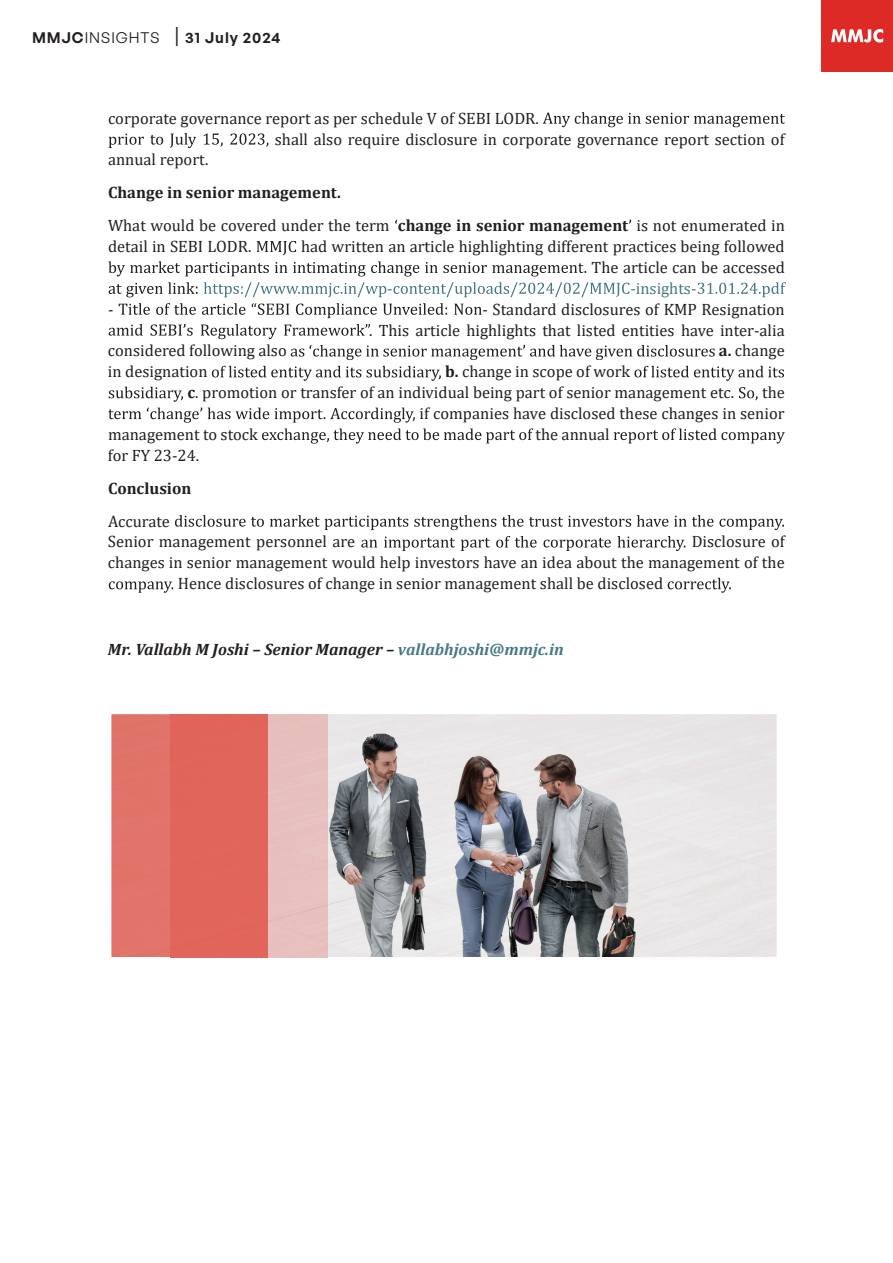
<style>
.page{position:relative;width:893px;height:1263px;background:#fff}
.page>*{position:absolute;margin:0;border:0;box-sizing:border-box;transform-origin:0 0}
.t1{font:16.5px/20.9px "Cambria";color:#231f20;text-align:right}
.t2{font:700 16.5px/32.8px "Cambria";color:#231f20}
.t3{font:italic 700 16.5px "Cambria";color:#231f20}
.t4{font:16.5px "Cambria";color:#467887}
.t5{font:600 15px "General Sans";letter-spacing:.06em;color:#231f20}
.s1{font-weight:400}
.s2{font-weight:400;font-size:21px}
.s3{font-weight:700}
.s4{color:#467887}
</style>
<div class="page">
<svg style="left:543px;top:112px;width:242px;height:15px"></svg>
<svg style="left:109px;top:133px;width:114px;height:15px"></svg>
<svg style="left:230px;top:133px;width:38px;height:14px"></svg>
<svg style="left:257px;top:241px;width:39px;height:14px"></svg>
<svg style="left:108px;top:261px;width:478px;height:15px"></svg>
<svg style="left:109px;top:282px;width:89px;height:15px"></svg>
<svg style="left:204px;top:282px;width:182px;height:15px"></svg>
<svg style="left:393px;top:282px;width:236px;height:15px"></svg>
<svg style="left:698px;top:282px;width:88px;height:15px"></svg>
<svg style="left:119px;top:303px;width:363px;height:15px"></svg>
<svg style="left:109px;top:324px;width:261px;height:15px"></svg>
<svg style="left:291px;top:345px;width:424px;height:15px"></svg>
<svg style="left:212px;top:366px;width:229px;height:15px"></svg>
<svg style="left:635px;top:366px;width:149px;height:15px"></svg>
<svg style="left:739px;top:387px;width:19px;height:13px"></svg>
<svg style="left:108px;top:387px;width:425px;height:57px"></svg>
<svg style="left:614px;top:428px;width:171px;height:15px"></svg>
<svg style="left:175px;top:515px;width:609px;height:15px"></svg>
<svg style="left:361px;top:536px;width:324px;height:15px"></svg>
<svg style="left:109px;top:581px;width:64px;height:12px"></svg>
<svg style="left:668px;top:578px;width:63px;height:15px"></svg>
<div style="left:821px;top:0;width:72px;height:72px;background:#de2a26"></div>
<svg style="left:831px;top:29px;width:52px;height:14px"></svg>
<img style="left:327px;top:714px;width:450px;height:243px">
<div style="left:111px;top:714px;width:60px;height:243px;background:#e1736a"></div>
<img style="left:171px;top:714px;width:156px;height:243px">
<p class="t5" style="left:32px;top:28px;width:250px">MMJC<span class="s1">INSIGHTS</span> <span class="s2">|</span> 31 July 2024</p>
<p class="t1" style="left:108px;top:108px;width:432px">corporate governance report as per schedule V of SEBI LODR.</p>
<p class="t1" style="left:275px;top:128px;width:511px">shall also require disclosure in corporate governance report section of</p>
<p class="t1" style="left:108px;top:149px;width:102px">annual report.</p>
<p class="t2" style="left:108px;top:176px;width:678px">Change in senior management.<br><span class="s1">What would be covered under the term</span> change in senior management <span class="s1">is not enumerated in</span></p>
<p class="t1" style="left:108px;top:236px;width:145px">detail in SEBI LODR.</p>
<p class="t1" style="left:301px;top:236px;width:485px">had written an article highlighting different practices being followed<br>The article can be accessed</p>
<p class="t4" style="left:387px;top:278px;width:7px">-</p>
<p class="t4" style="left:630px;top:278px;width:68px">-insights-</p>
<p class="t1" style="left:108px;top:299px;width:7px">-</p>
<p class="t1" style="left:369px;top:299px;width:417px">- Standard disclosures of KMP Resignation<br>. This article highlights that listed entities have inter-alia</p>
<p class="t1" style="left:108px;top:340px;width:180px">considered following also</p>
<p class="t1" style="left:719px;top:340px;width:67px"><span class="s3">a.</span> change</p>
<p class="t1" style="left:108px;top:361px;width:101px">in designation</p>
<p class="t1" style="left:188px;top:361px;width:548px;text-align:left;text-indent:258px"><span class="s3">b.</span> change in scope of work<br><span class="s3">c</span>. promotion or transfer of an individual being part of senior management etc.</p>
<p class="t1" style="left:420px;top:382px;width:367px">the<br>if companies have disclosed these changes in senior</p>
<p class="t1" style="left:108px;top:424px;width:151px">management to stock</p>
<p class="t1" style="left:535px;top:424px;width:76px">the annual</p>
<p class="t1" style="left:108px;top:445px;width:93px">for FY 23-24.</p>
<p class="t2" style="left:108px;top:471px;width:85px">Conclusion</p>
<p class="t1" style="left:108px;top:510px;width:249px;text-align:left">Accurate<br>Senior management personnel are</p>
<p class="t1" style="left:692px;top:531px;width:95px">Disclosure of</p>
<p class="t1" style="left:108px;top:552px;width:678px">changes in senior management would help investors have an idea about the management of the</p>
<p class="t1" style="left:178px;top:573px;width:487px">Hence disclosures of change in senior management shall be disclosed</p>
<p class="t3" style="left:108px;top:638px;width:457px">Mr. Vallabh M Joshi – Senior Manager – <span class="s4">vallabhjoshi@mmjc.in</span></p>
</div>
